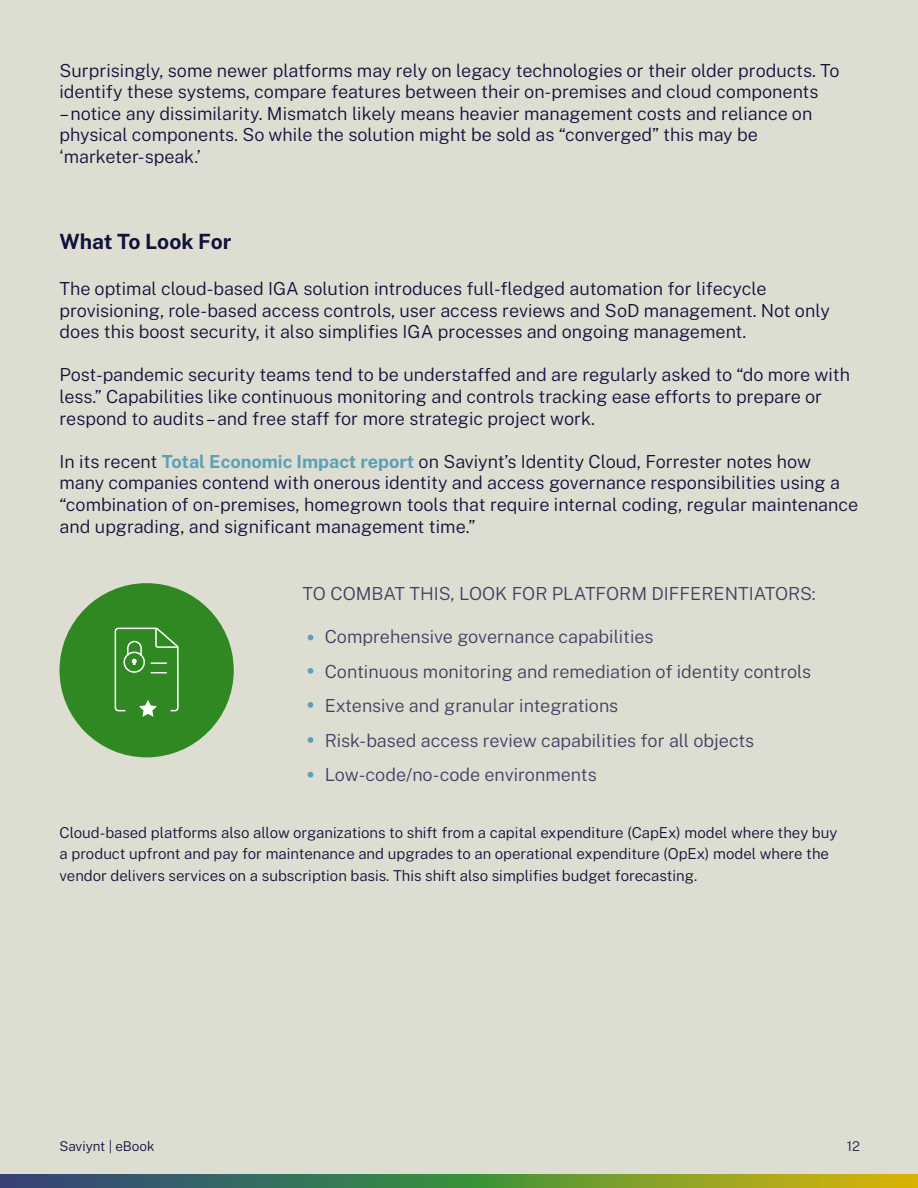
<style>
.page{position:relative;width:918px;height:1188px;background:#deddd2}
.page>*{position:absolute;margin:0;border:0;box-sizing:border-box;transform-origin:0 0}
.t1{font:700 21px "Public Sans";letter-spacing:-.005em;color:#10123c}
.t2{font:300 18px/21.6px "Public Sans";color:#10123c}
.t3{font:300 18px/34.3px "Public Sans";color:#404164}
.t4{font:300 15px/21.6px "Public Sans";color:#10123c}
.t5{font:300 13.5px "Public Sans";color:#10123c}
.t6{font:300 13.5px "Public Sans";color:#21283e}
.s1{font-weight:700;color:#5aa0b9}
</style>
<div class="page">
<svg style="left:0;top:1174px;width:918px;height:14px;background:#65893d"></svg>
<div style="left:60px;top:583px;width:174px;height:174px;background:#2f8821;border-radius:50%"></div>
<svg style="left:114px;top:627px;width:65px;height:561px"></svg>
<svg style="left:308px;top:635px;width:5px;height:5px"></svg>
<svg style="left:308px;top:668px;width:5px;height:6px"></svg>
<svg style="left:308px;top:702px;width:5px;height:6px"></svg>
<svg style="left:308px;top:737px;width:5px;height:6px"></svg>
<svg style="left:308px;top:772px;width:5px;height:6px"></svg>
<p class="t2" style="left:60px;top:59px;width:782px">Surprisingly, some newer platforms may rely on legacy technologies or their older products. To identify these systems, compare features between their on-premises and cloud components</p>
<p class="t2" style="left:60px;top:102px;width:754px">– notice any dissimilarity. Mismatch likely means heavier management costs and reliance on physical components. So while the solution might be sold as “converged” this may be ‘marketer-speak.’</p>
<p class="t1" style="left:60px;top:226px;width:173px">What To Look For</p>
<p class="t2" style="left:60px;top:277px;width:772px">The optimal cloud-based IGA solution introduces full-fledged automation for lifecycle provisioning, role-based access controls, user access reviews and SoD management. Not only does this boost security, it also simplifies IGA processes and ongoing management.</p>
<p class="t2" style="left:60px;top:363px;width:792px">Post-pandemic security teams tend to be understaffed and are regularly asked to “do more with less.” Capabilities like continuous monitoring and controls tracking ease efforts to prepare or respond to audits – and free staff for more strategic project work.</p>
<p class="t2" style="left:60px;top:450px;width:800px">In its recent <span class="s1">Total Economic Impact report</span> on Saviynt’s Identity Cloud, Forrester notes how many companies contend with onerous identity and access governance responsibilities using a “combination of on-premises, homegrown tools that require internal coding, regular maintenance and upgrading, and significant management time.”</p>
<p class="t3" style="left:303px;top:576px;width:515px">TO COMBAT THIS, LOOK FOR PLATFORM DIFFERENTIATORS:</p>
<p class="t3" style="left:325px;top:619px;width:488px">Comprehensive governance capabilities<br>Continuous monitoring and remediation of identity controls Extensive and granular integrations<br>Risk-based access review capabilities for all objects Low-code/no-code environments</p>
<p class="t4" style="left:60px;top:821px;width:779px">Cloud-based platforms also allow organizations to shift from a capital expenditure (CapEx) model where they buy a product upfront and pay for maintenance and upgrades to an operational expenditure (OpEx) model where the vendor delivers services on a subscription basis. This shift also simplifies budget forecasting.</p>
<p class="t5" style="left:60px;top:1137px;width:97px">Saviynt | eBook</p>
<p class="t6" style="left:847px;top:1137px;width:15px">12</p>
</div>
